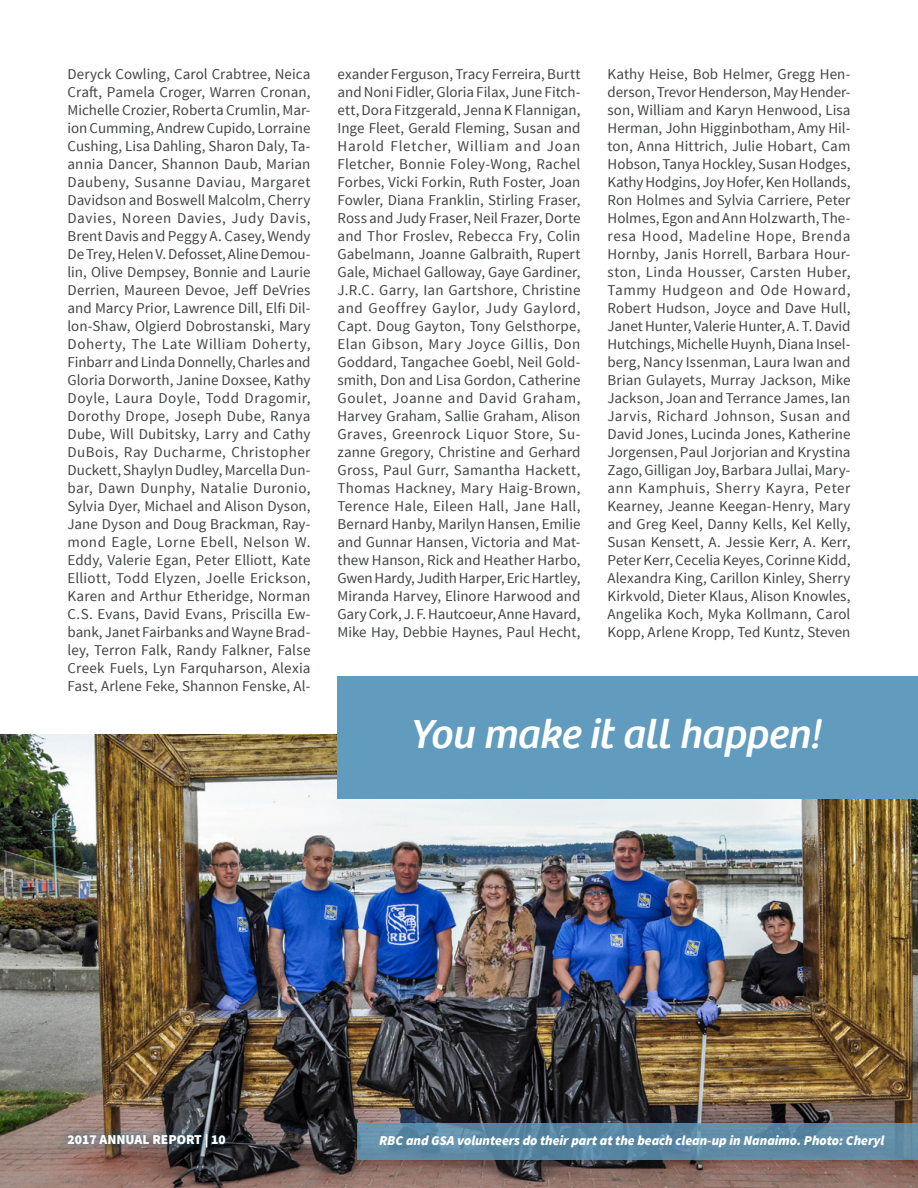
<style>
.page{position:relative;width:918px;height:1188px;background:#fff}
.page>*{position:absolute;margin:0;border:0;box-sizing:border-box;transform-origin:0 0}
.t1{font:italic 42px "Bree";letter-spacing:-.01em;color:#fff}
.t2{font:15px/18px "Source Sans Pro";letter-spacing:.005em;color:#404542;text-align:justify}
.t3{font:italic 900 13.5px "Source Sans Pro";color:#fff}
.t4{font:900 13.5px "Source Sans Pro";color:#fff}
</style>
<div class="page">
<img style="left:0;top:734px;width:918px;height:454px">
<div style="left:338px;top:676px;width:580px;height:123px;background:#619cbe"></div>
<svg style="left:357px;top:1123px;width:561px;height:37px;fill:#5e8aa4"></svg>
<div style="left:59px;top:1125px;width:176px;height:32px;background:#0d577a;opacity:.75"></div>
<p class="t2" style="left:68px;top:65px;width:245px">Deryck Cowling, Carol Crabtree, Neica Craft, Pamela Croger, Warren Cronan, Michelle Crozier, Roberta Crumlin, Mar&shy;ion Cumming, Andrew Cupido, Lorraine Cushing, Lisa Dahling, Sharon Daly, Ta&shy;annia Dancer, Shannon Daub, Marian Daubeny, Susanne Daviau, Margaret Davidson and Boswell Malcolm, Cherry Davies, Noreen Davies, Judy Davis, Brent Davis and Peggy A. Casey, Wendy De Trey, Helen V. Defosset, Aline Demou&shy;lin, Olive Dempsey, Bonnie and Laurie Derrien, Maureen Devoe, Jeff DeVries and Marcy Prior, Lawrence Dill, Elfi Dil&shy;lon-Shaw, Olgierd Dobrostanski, Mary Doherty, The Late William Doherty, Finbarr and Linda Donnelly, Charles and Gloria Dorworth, Janine Doxsee, Kathy Doyle, Laura Doyle, Todd Dragomir, Dorothy Drope, Joseph Dube, Ranya Dube, Will Dubitsky, Larry and Cathy DuBois, Ray Ducharme, Christopher Duckett, Shaylyn Dudley, Marcella Dun&shy;bar, Dawn Dunphy, Natalie Duronio, Sylvia Dyer, Michael and Alison Dyson, Jane Dyson and Doug Brackman, Ray&shy;mond Eagle, Lorne Ebell, Nelson W.<br>Eddy, Valerie Egan, Peter Elliott, Kate Elliott, Todd Elyzen, Joelle Erickson, Karen and Arthur Etheridge, Norman C.S. Evans, David Evans, Priscilla Ew&shy;bank, Janet Fairbanks and Wayne Brad&shy;ley, Terron Falk, Randy Falkner, False Creek Fuels, Lyn Farquharson, Alexia Fast, Arlene Feke, Shannon Fenske, Al-</p>
<p class="t2" style="left:338px;top:65px;width:245px">exander Ferguson, Tracy Ferreira, Burtt and Noni Fidler, Gloria Filax, June Fitch&shy;ett, Dora Fitzgerald, Jenna K Flannigan, Inge Fleet, Gerald Fleming, Susan and Harold Fletcher, William and Joan Fletcher, Bonnie Foley-Wong, Rachel Forbes, Vicki Forkin, Ruth Foster, Joan Fowler, Diana Franklin, Stirling Fraser, Ross and Judy Fraser, Neil Frazer, Dorte and Thor Froslev, Rebecca Fry, Colin Gabelmann, Joanne Galbraith, Rupert Gale, Michael Galloway, Gaye Gardiner, J.R.C. Garry, Ian Gartshore, Christine and Geoffrey Gaylor, Judy Gaylord, Capt. Doug Gayton, Tony Gelsthorpe, Elan Gibson, Mary Joyce Gillis, Don Goddard, Tangachee Goebl, Neil Gold&shy;smith, Don and Lisa Gordon, Catherine Goulet, Joanne and David Graham, Harvey Graham, Sallie Graham, Alison Graves, Greenrock Liquor Store, Su&shy;zanne Gregory, Christine and Gerhard Gross, Paul Gurr, Samantha Hackett, Thomas Hackney, Mary Haig-Brown, Terence Hale, Eileen Hall, Jane Hall, Bernard Hanby, Marilyn Hansen, Emilie and Gunnar Hansen, Victoria and Mat&shy;thew Hanson, Rick and Heather Harbo, Gwen Hardy, Judith Harper, Eric Hartley, Miranda Harvey, Elinore Harwood and Gary Cork, J. F. Hautcoeur, Anne Havard, Mike Hay, Debbie Haynes, Paul Hecht,</p>
<p class="t2" style="left:608px;top:65px;width:245px">Kathy Heise, Bob Helmer, Gregg Hen&shy;derson, Trevor Henderson, May Hender&shy;son, William and Karyn Henwood, Lisa Herman, John Higginbotham, Amy Hil&shy;ton, Anna Hittrich, Julie Hobart, Cam Hobson, Tanya Hockley, Susan Hodges, Kathy Hodgins, Joy Hofer, Ken Hollands, Ron Holmes and Sylvia Carriere, Peter Holmes, Egon and Ann Holzwarth, The&shy;resa Hood, Madeline Hope, Brenda Hornby, Janis Horrell, Barbara Hour&shy;ston, Linda Housser, Carsten Huber, Tammy Hudgeon and Ode Howard, Robert Hudson, Joyce and Dave Hull, Janet Hunter, Valerie Hunter, A. T. David Hutchings, Michelle Huynh, Diana Insel&shy;berg, Nancy Issenman, Laura Iwan and Brian Gulayets, Murray Jackson, Mike Jackson, Joan and Terrance James, Ian Jarvis, Richard Johnson, Susan and David Jones, Lucinda Jones, Katherine Jorgensen, Paul Jorjorian and Krystina Zago, Gilligan Joy, Barbara Jullai, Mary&shy;ann Kamphuis, Sherry Kayra, Peter Kearney, Jeanne Keegan-Henry, Mary and Greg Keel, Danny Kells, Kel Kelly, Susan Kensett, A. Jessie Kerr, A. Kerr, Peter Kerr, Cecelia Keyes, Corinne Kidd, Alexandra King, Carillon Kinley, Sherry Kirkvold, Dieter Klaus, Alison Knowles, Angelika Koch, Myka Kollmann, Carol Kopp, Arlene Kropp, Ted Kuntz, Steven</p>
<h1 class="t1" style="left:409px;top:710px;width:413px">You make it all happen!</h1>
<p class="t4" style="left:68px;top:1131px;width:160px">2017 ANNUAL REPORT | 10</p>
<p class="t3" style="left:379px;top:1132px;width:507px">RBC and GSA volunteers do their part at the beach clean-up in Nanaimo. Photo: Cheryl</p>
</div>
